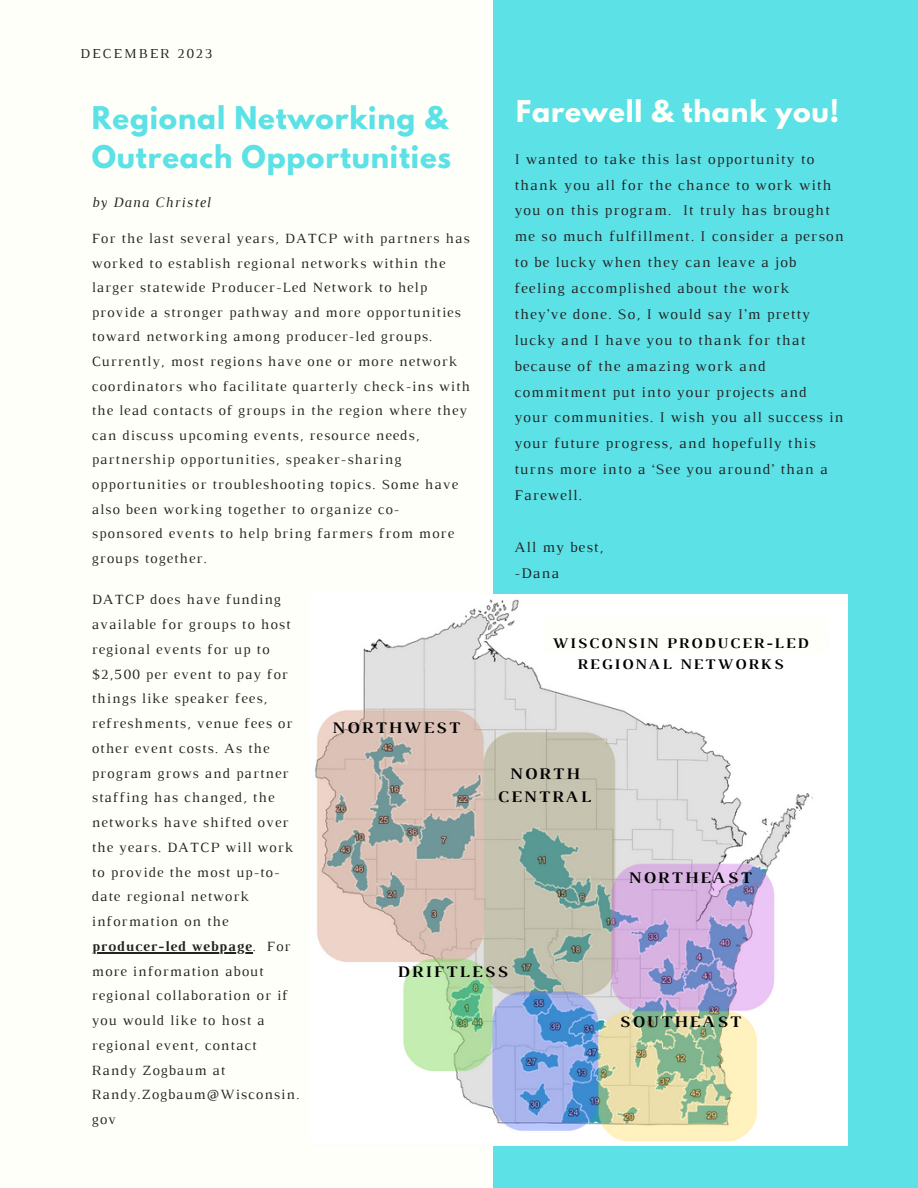
<style>
.page{position:relative;width:918px;height:1188px;background:#fffff9}
.page>*{position:absolute;margin:0;border:0;box-sizing:border-box;transform-origin:0 0}
.t1{font:700 27.75px/38.7px "League Spartan";letter-spacing:.03em;color:#5ce1e6}
.t2{font:700 26.7px "League Spartan";letter-spacing:.03em;color:#fffff9}
.t3{font:700 16.5px/22.5px "Luthier";letter-spacing:.14em;color:#000;text-align:center}
.t4{font:15px/25.8px "Luthier";letter-spacing:.07em;color:#222}
.t5{font:700 15px/20.2px "Luthier";letter-spacing:.14em;color:#000;text-align:center}
.t6{font:italic 14.55px "Luthier";letter-spacing:.07em;color:#222}
.t7{font:14.4px/24.8px "Luthier";letter-spacing:.07em;color:#222}
.t8{font:13.95px "Luthier";letter-spacing:.14em;color:#222}
.s1{font-weight:700}
</style>
<div class="page">
<div style="left:494px;top:0;width:424px;height:1188px;background:#5ce1e6"></div>
<img style="left:315px;top:594px;width:532px;height:551px">
<div style="left:544px;top:617px;width:282px;height:36px;background:#fffff9"></div>
<hr style="left:92px;top:952px;width:161px;height:1px;background:#222">
<p class="t8" style="left:80px;top:49px;width:134px">DECEMBER 2023</p>
<p class="t1" style="left:92px;top:102px;width:361px">Regional Networking &amp;<br>Outreach Opportunities</p>
<p class="t6" style="left:92px;top:197px;width:120px">by Dana Christel</p>
<p class="t7" style="left:92px;top:227px;width:380px">For the last several years, DATCP with partners has worked to establish regional networks within the larger statewide Producer-Led Network to help provide a stronger pathway and more opportunities toward networking among producer-led groups.<br>Currently, most regions have one or more network coordinators who facilitate quarterly check-ins with the lead contacts of groups in the region where they can discuss upcoming events, resource needs, partnership opportunities, speaker-sharing opportunities or troubleshooting topics. Some have also been working together to organize co&shy;sponsored events to help bring farmers from more groups together.</p>
<p class="t2" style="left:516px;top:98px;width:324px">Farewell &amp; thank you!</p>
<p class="t4" style="left:514px;top:147px;width:331px">I wanted to take this last opportunity to thank you all for the chance to work with you on this program. It truly has brought me so much fulfillment. I consider a person to be lucky when they can leave a job feeling accomplished about the work they’ve done. So, I would say I’m pretty lucky and I have you to thank for that because of the amazing work and commitment put into your projects and your communities. I wish you all success in your future progress, and hopefully this turns more into a ‘See you around’ than a Farewell.</p>
<p class="t4" style="left:514px;top:535px;width:91px">All my best,</p>
<p class="t4" style="left:514px;top:561px;width:46px">-Dana</p>
<p class="t7" style="left:92px;top:588px;width:209px">DATCP does have funding available for groups to host regional events for up to $2,500 per event to pay for things like speaker fees, refreshments, venue fees or other event costs. As the program grows and partner staffing has changed, the networks have shifted over the years. DATCP will work to provide the most up-to&shy;date regional network information on the <span class="s1">producer-led webpage</span>. For more information about regional collaboration or if you would like to host a regional event, contact<br>Randy Zogbaum at<br>Randy.Zogbaum@Wisconsin. gov</p>
<p class="t3" style="left:332px;top:718px;width:129px">NORTHWEST</p>
<p class="t5" style="left:552px;top:634px;width:257px">WISCONSIN PRODUCER-LED<br>REGIONAL NETWORKS</p>
<p class="t3" style="left:498px;top:764px;width:95px">NORTH<br>CENTRAL</p>
<p class="t3" style="left:628px;top:867px;width:125px">NORTHEAST</p>
<p class="t3" style="left:397px;top:961px;width:112px">DRIFTLESS</p>
<p class="t3" style="left:620px;top:1011px;width:123px">SOUTHEAST</p>
</div>
